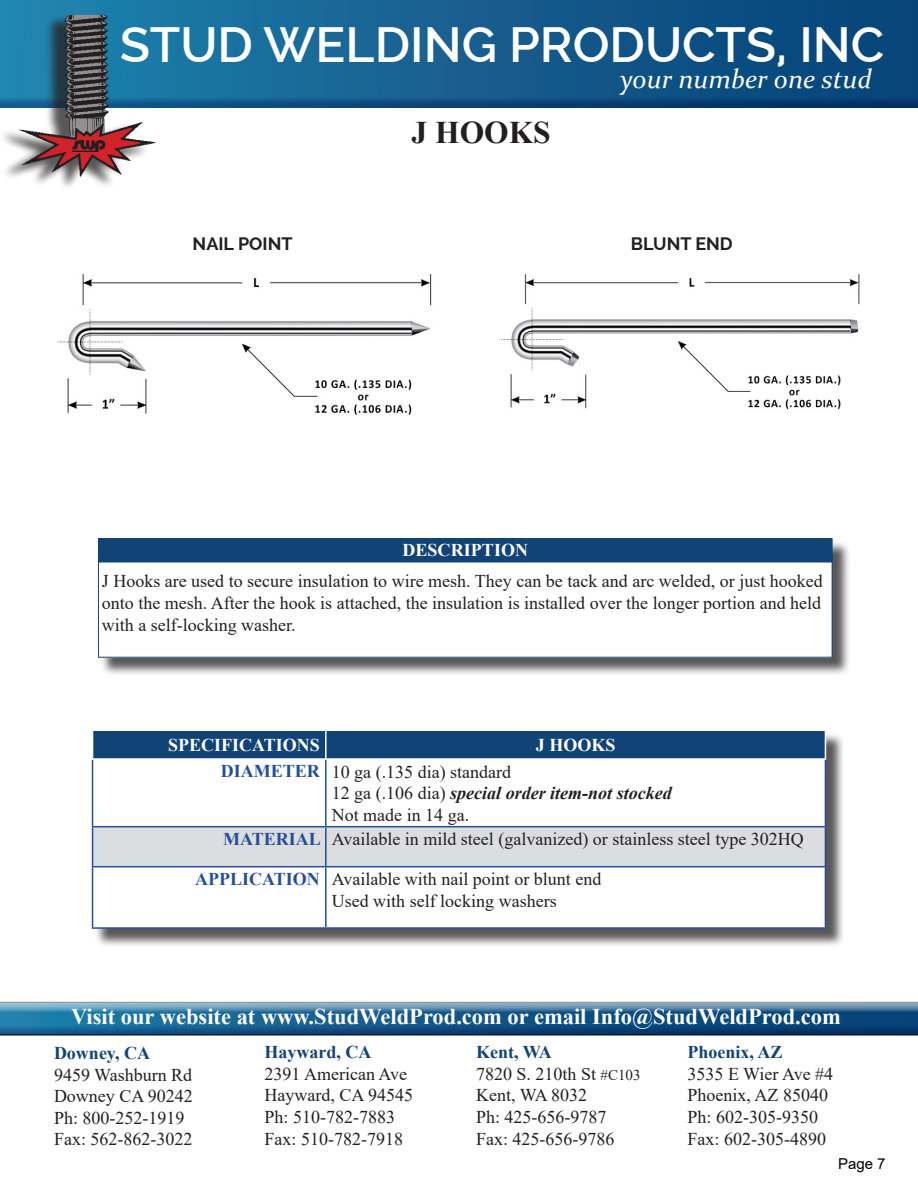
<style>
.page{position:relative;width:918px;height:1188px;background:#fff}
.page>*{position:absolute;margin:0;border:0;box-sizing:border-box;transform-origin:0 0}
.t1{font:600 49.5px "Raleway";color:#fff}
.t2{font:700 31.5px "Times New Roman";color:#231f20}
.t3{font:italic 27px "Constantia";color:#fff}
.t4{font:700 22.5px "Times New Roman";color:#fff}
.t5{font:18px/21.6px "Times New Roman";color:#231f20;text-align:justify}
.t6{font:italic 700 18px "Times New Roman";color:#231f20}
.t7{font:700 18px "Times New Roman";color:#114376}
.t8{font:700 18px "Times New Roman";color:#fff}
.t9{font:700 18px "Times New Roman";color:#244e9c}
.t10{font:700 18px "Raleway";color:#231f20}
.t11{font:15px "Arial";color:#000}
.s1{font-weight:400;font-style:normal}
.s2{font-size:15px}
.s3{font-style:inherit}
</style>
<div class="page">
<div style="left:0;top:0;width:918px;height:109px;background:#253f8e;opacity:.42"></div>
<div style="left:0;top:1001px;width:918px;height:35px;background:#253f8e;opacity:.42"></div>
<div style="left:0;top:15px;width:150px;height:176px;background:#231f20;opacity:.75"></div>
<img style="left:18px;top:15px;width:139px;height:163px">
<div style="left:94px;top:732px;width:751px;height:216px;background:#231f20;opacity:.75"></div>
<svg style="left:93px;top:760px;width:732px;height:167px"></svg>
<div style="left:93px;top:827px;width:732px;height:39px;background:#dcdddf"></div>
<hr style="left:92px;top:760px;width:1px;height:66px;background:#244e9c">
<hr style="left:325px;top:760px;width:2px;height:66px;background:#244e9c">
<hr style="left:825px;top:760px;width:1px;height:66px;background:#244e9c">
<hr style="left:92px;top:826px;width:234px;height:1px;background:#244e9c">
<hr style="left:92px;top:827px;width:1px;height:39px;background:#244e9c">
<hr style="left:326px;top:826px;width:500px;height:1px;background:#244e9c">
<hr style="left:325px;top:827px;width:2px;height:39px;background:#244e9c">
<hr style="left:825px;top:827px;width:1px;height:39px;background:#244e9c">
<hr style="left:92px;top:866px;width:234px;height:1px;background:#244e9c">
<hr style="left:92px;top:867px;width:1px;height:60px;background:#244e9c">
<hr style="left:326px;top:866px;width:500px;height:1px;background:#244e9c">
<hr style="left:325px;top:867px;width:2px;height:60px;background:#244e9c">
<hr style="left:825px;top:867px;width:1px;height:60px;background:#244e9c">
<hr style="left:92px;top:927px;width:234px;height:2px;background:#244e9c">
<hr style="left:326px;top:927px;width:500px;height:2px;background:#244e9c">
<div style="left:93px;top:730px;width:733px;height:28px;background:#114376"></div>
<hr style="left:92px;top:758px;width:234px;height:2px;background:#fff">
<hr style="left:326px;top:758px;width:500px;height:2px;background:#fff">
<div style="left:100px;top:541px;width:751px;height:135px;background:#231f20;opacity:.75"></div>
<div style="left:98px;top:553px;width:734px;height:104px;background:#fff"></div>
<div style="left:98px;top:539px;width:734px;height:23px;background:#114376"></div>
<div style="left:98px;top:538px;width:734px;height:24px;border:1px solid #114376"></div>
<img style="left:57px;top:274px;width:375px;height:141px">
<img style="left:500px;top:274px;width:360px;height:136px">
<p class="t1" style="left:120px;top:17px;width:766px">STUD WELDING PRODUCTS, INC</p>
<p class="t3" style="left:620px;top:60px;width:253px">your number one stud</p>
<p class="t2" style="left:412px;top:110px;width:141px">J HOOKS</p>
<p class="t10" style="left:193px;top:233px;width:101px">NAIL POINT</p>
<p class="t10" style="left:631px;top:233px;width:104px">BLUNT END</p>
<p class="t8" style="left:402px;top:537px;width:127px">DESCRIPTION</p>
<p class="t5" style="left:102px;top:570px;width:722px">J Hooks are used to secure insulation to wire mesh. They can be tack and arc welded, or just hooked onto the mesh. After the hook is attached, the insulation is installed over the longer portion and held with a self-locking washer.</p>
<p class="t8" style="left:168px;top:732px;width:153px">SPECIFICATIONS</p>
<p class="t8" style="left:536px;top:732px;width:81px">J HOOKS</p>
<p class="t9" style="left:221px;top:758px;width:100px">DIAMETER</p>
<p class="t5" style="left:332px;top:760px;width:181px">10 ga (.135 dia) standard</p>
<p class="t6" style="left:332px;top:781px;width:341px"><span class="s1">12 ga (.106 dia)</span> special order item-not stocked</p>
<p class="t5" style="left:332px;top:803px;width:139px">Not made in 14 ga.</p>
<p class="t9" style="left:223px;top:826px;width:99px">MATERIAL</p>
<p class="t5" style="left:332px;top:828px;width:474px">Available in mild steel (galvanized) or stainless steel type 302HQ</p>
<p class="t9" style="left:195px;top:866px;width:126px">APPLICATION</p>
<p class="t5" style="left:332px;top:868px;width:271px">Available with nail point or blunt end</p>
<p class="t5" style="left:332px;top:889px;width:226px">Used with self locking washers</p>
<p class="t4" style="left:71px;top:1001px;width:771px">Visit our website at www.StudWeldProd.com or email Info@StudWeldProd.com</p>
<p class="t7" style="left:54px;top:1040px;width:97px">Downey, CA</p>
<p class="t5" style="left:54px;top:1063px;width:140px">9459 Washburn Rd</p>
<p class="t5" style="left:54px;top:1085px;width:140px">Downey CA 90242</p>
<p class="t5" style="left:54px;top:1106px;width:132px">Ph: 800-252-1919</p>
<p class="t5" style="left:54px;top:1128px;width:140px">Fax: 562-862-3022</p>
<p class="t7" style="left:265px;top:1039px;width:108px">Hayward, CA</p>
<p class="t5" style="left:265px;top:1062px;width:144px">2391 American Ave</p>
<p class="t5" style="left:265px;top:1084px;width:150px">Hayward, CA 94545</p>
<p class="t5" style="left:265px;top:1106px;width:132px">Ph: 510-782-7883</p>
<p class="t5" style="left:265px;top:1127px;width:140px">Fax: 510-782-7918</p>
<p class="t7" style="left:476px;top:1039px;width:77px">Kent, WA</p>
<p class="t5" style="left:476px;top:1062px;width:166px">7820 S. 210th St <span class="s2">#C103</span></p>
<p class="t5" style="left:476px;top:1084px;width:113px">Kent, WA 8032</p>
<p class="t5" style="left:476px;top:1106px;width:132px">Ph: 425-656-9787</p>
<p class="t5" style="left:476px;top:1127px;width:140px">Fax: 425-656-9786</p>
<p class="t7" style="left:688px;top:1039px;width:97px">Phoenix, AZ</p>
<p class="t5" style="left:688px;top:1062px;width:147px">3535 E Wier Ave #4</p>
<p class="t5" style="left:688px;top:1084px;width:142px">Phoenix, AZ 85040</p>
<p class="t5" style="left:688px;top:1106px;width:132px">Ph: 602-305-9350</p>
<p class="t5" style="left:688px;top:1127px;width:140px">Fax: 602-305-4890</p>
<p class="t11" style="left:838px;top:1153px;width:49px">Page <span class="s3">7</span></p>
</div>
